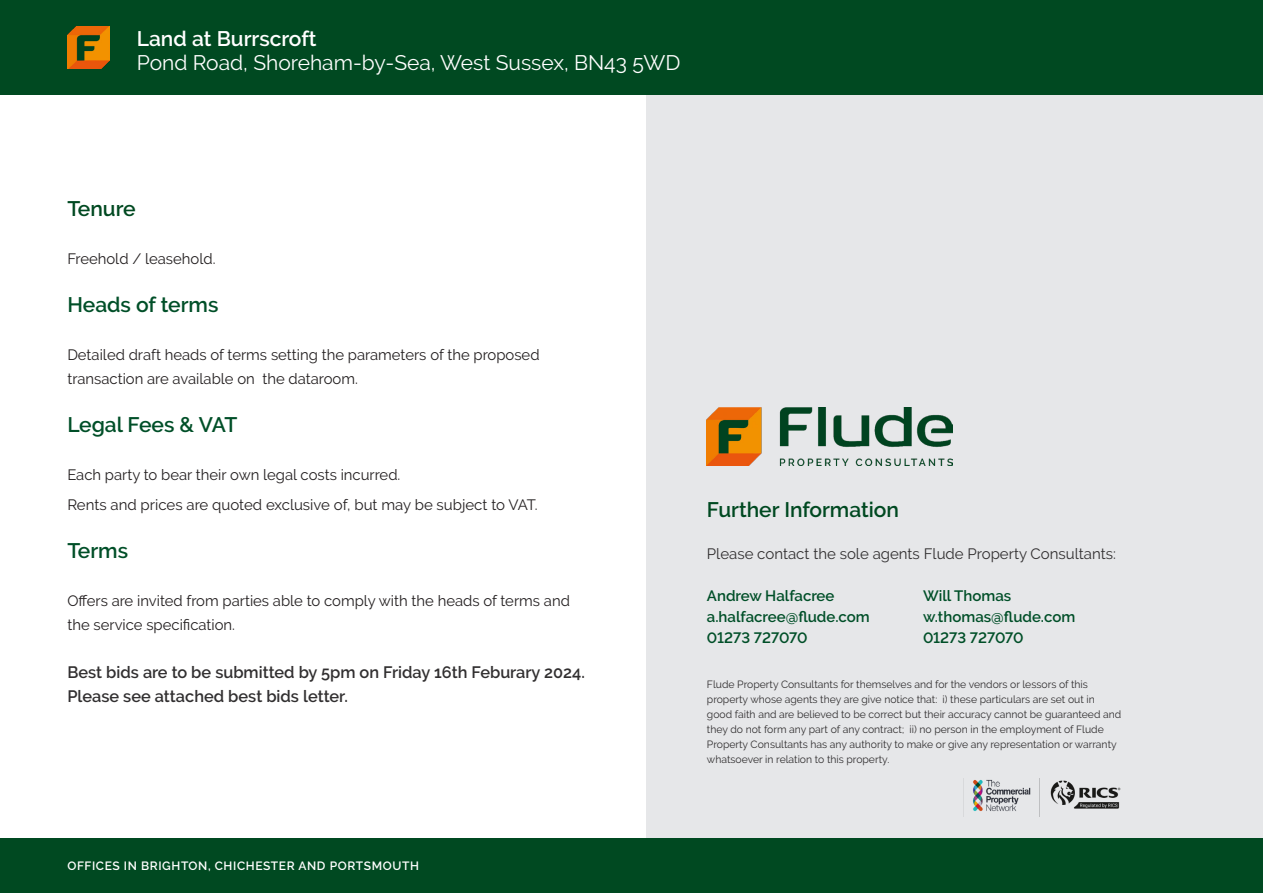
<style>
.page{position:relative;width:1263px;height:893px;background:#fff}
.page>*{position:absolute;margin:0;border:0;box-sizing:border-box;transform-origin:0 0}
.t1{font:21px "Raleway";color:#fff}
.Flude_-_Sub_Header{font:600 21px "Raleway";color:#004921}
.Flude_-_Sub_Header-2{font:600 21px "Raleway";color:#004f28}
.t2{font:600 21px "Raleway";color:#fff}
.Flude_-_Standard_Paragraph_Text{font:600 21px "Raleway";color:#004f28}
.Flude_-_Standard_Paragraph_Text-2{font:600 16.5px/24px "Raleway";color:#312f30}
.Flude_-_Standard_Paragraph_Text-3{font:15px/24px "Raleway";color:#231f20}
.Flude_-_Standard_Paragraph_Text-4{font:600 15px "Raleway";color:#004f28}
.Flude_-_Standard_Paragraph_Text-5{font:15px "Raleway";color:#312f30}
.t3{font:600 12px "Raleway";letter-spacing:.05em;color:#fff}
.Flude_-_Standard_Paragraph_Text-6{font:10.5px/15px "Raleway";color:#312f30}
</style>
<div class="page">
<div style="left:646px;top:95px;width:617px;height:747px;background:#e6e7e9"></div>
<div style="left:0;top:838px;width:1263px;height:55px;background:#004921"></div>
<div style="left:0;top:0;width:1263px;height:95px;background:#004921"></div>
<img style="left:707px;top:408px;width:246px;height:57px">
<img style="left:1050px;top:780px;width:71px;height:29px">
<img style="left:67px;top:26px;width:43px;height:42px">
<img style="left:963px;top:779px;width:77px;height:38px">
<p class="t2" style="left:137px;top:27px;width:181px">Land at Burrscroft</p>
<p class="t1" style="left:137px;top:50px;width:545px">Pond Road, Shoreham-by-Sea, West Sussex, BN43 5WD</p>
<p class="Flude_-_Sub_Header" style="left:67px;top:197px;width:70px">Tenure</p>
<p class="Flude_-_Standard_Paragraph_Text-3" style="left:67px;top:247px;width:150px">Freehold / leasehold.</p>
<p class="Flude_-_Sub_Header-2" style="left:67px;top:293px;width:153px">Heads of terms</p>
<p class="Flude_-_Standard_Paragraph_Text-3" style="left:67px;top:343px;width:474px">Detailed draft heads of terms setting the parameters of the proposed transaction are available on the dataroom.</p>
<p class="Flude_-_Standard_Paragraph_Text" style="left:67px;top:413px;width:171px">Legal Fees &amp; VAT</p>
<p class="Flude_-_Standard_Paragraph_Text-3" style="left:67px;top:463px;width:334px">Each party to bear their own legal costs incurred.</p>
<p class="Flude_-_Standard_Paragraph_Text-3" style="left:67px;top:493px;width:472px">Rents and prices are quoted exclusive of, but may be subject to VAT.</p>
<p class="Flude_-_Sub_Header-2" style="left:67px;top:539px;width:62px">Terms</p>
<p class="Flude_-_Standard_Paragraph_Text-3" style="left:67px;top:589px;width:504px">Offers are invited from parties able to comply with the heads of terms and the service specification.</p>
<p class="Flude_-_Standard_Paragraph_Text-2" style="left:67px;top:661px;width:519px">Best bids are to be submitted by 5pm on Friday 16th Feburary 2024.<br>Please see attached best bids letter.</p>
<p class="t3" style="left:67px;top:858px;width:353px">OFFICES IN BRIGHTON, CHICHESTER AND PORTSMOUTH</p>
<p class="Flude_-_Sub_Header" style="left:707px;top:497px;width:194px">Further Information</p>
<p class="Flude_-_Standard_Paragraph_Text-5" style="left:707px;top:545px;width:410px">Please contact the sole agents Flude Property Consultants:</p>
<p class="Flude_-_Standard_Paragraph_Text-4" style="left:707px;top:587px;width:129px">Andrew Halfacree</p>
<p class="Flude_-_Standard_Paragraph_Text-4" style="left:923px;top:587px;width:90px">Will Thomas</p>
<p class="Flude_-_Standard_Paragraph_Text-4" style="left:707px;top:608px;width:164px">a.halfacree@flude.com</p>
<p class="Flude_-_Standard_Paragraph_Text-4" style="left:923px;top:608px;width:154px">w.thomas@flude.com</p>
<p class="Flude_-_Standard_Paragraph_Text-4" style="left:707px;top:629px;width:102px">01273 727070</p>
<p class="Flude_-_Standard_Paragraph_Text-4" style="left:923px;top:629px;width:102px">01273 727070</p>
<p class="Flude_-_Standard_Paragraph_Text-6" style="left:707px;top:677px;width:416px">Flude Property Consultants for themselves and for the vendors or lessors of this property whose agents they are give notice that: i) these particulars are set out in good faith and are believed to be correct but their accuracy cannot be guaranteed and they do not form any part of any contract; ii) no person in the employment of Flude Property Consultants has any authority to make or give any representation or warranty whatsoever in relation to this property.</p>
</div>
